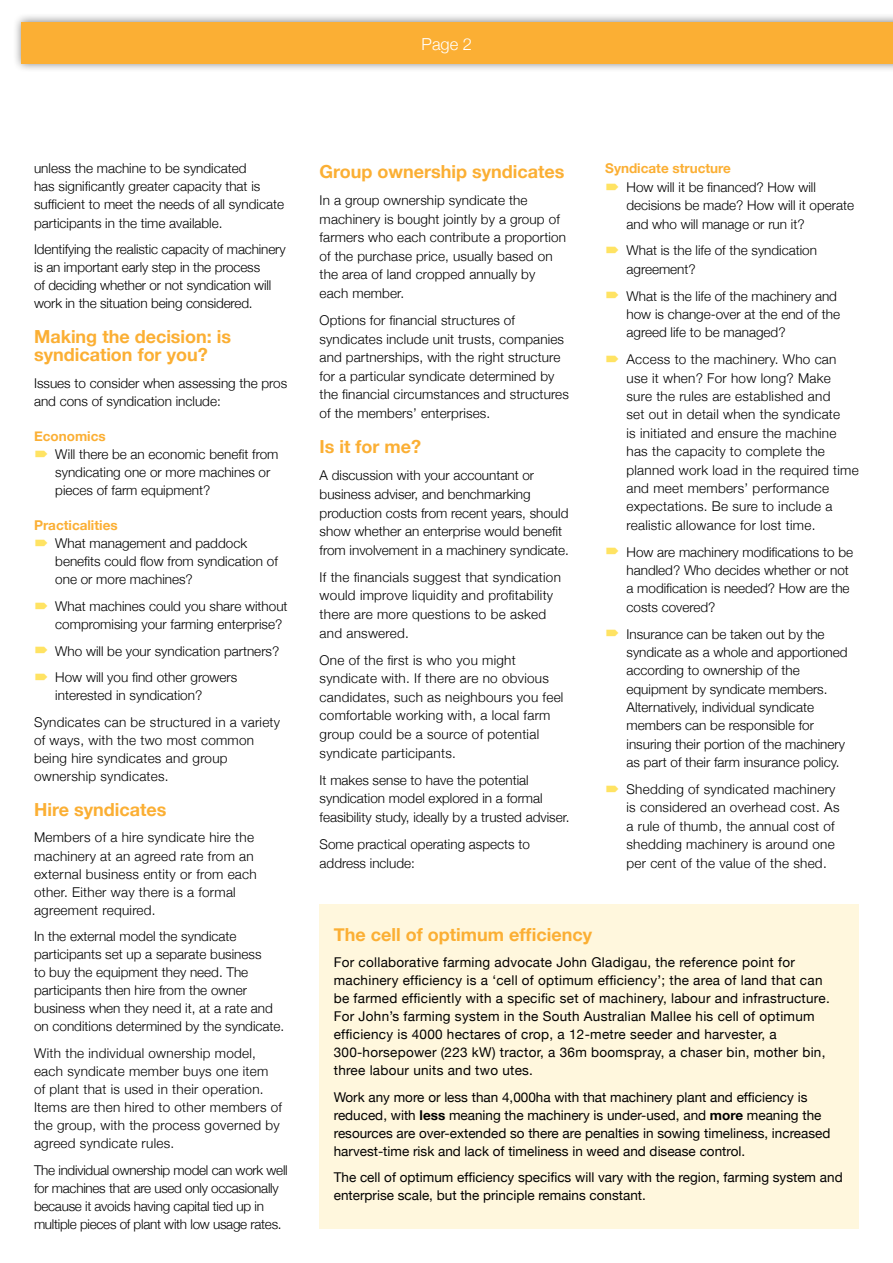
<style>
.page{position:relative;width:893px;height:1263px;background:#fff}
.page>*{position:absolute;margin:0;border:0;box-sizing:border-box;transform-origin:0 0}
.t1{font:700 18px/18px "Helvetica Neue";color:#fbaf34}
.t2{font:300 16.5px "Helvetica Neue";color:#fff}
.t3{font:300 13.5px/18px "Helvetica Neue";color:#000}
.t4{font:300 13.5px/18.3px "Helvetica Neue";letter-spacing:.02em;color:#000}
.t5{font:13.5px/18px "Helvetica Neue";letter-spacing:.02em;color:#000}
.t6{font:13.5px/18px "Helvetica Neue";color:#000}
.t7{font:300 13.5px/18px "Helvetica Neue";letter-spacing:-.02em;color:#000}
.t8{font:700 13.5px "Helvetica Neue";color:#fbaf34}
.s1{font-weight:700}
</style>
<div class="page">
<div style="left:12px;top:13px;width:881px;height:60px;background:#000;opacity:.5"></div>
<div style="left:21px;top:22px;width:872px;height:42px;background:#fbaf34"></div>
<div style="left:320px;top:905px;width:539px;height:324px;background:#fff7dd"></div>
<p class="t2" style="left:422px;top:34px;width:52px">Page 2</p>
<p class="t3" style="left:34px;top:159px;width:252px">unless the machine to be syndicated<br>has significantly greater capacity that is sufficient to meet the needs of all syndicate participants in the time available.</p>
<p class="t3" style="left:34px;top:240px;width:253px">Identifying the realistic capacity of machinery is an important early step in the process<br>of deciding whether or not syndication will work in the situation being considered.</p>
<h1 class="t1" style="left:34px;top:327px;width:199px">Making the decision: is syndication for you?</h1>
<p class="t3" style="left:34px;top:374px;width:255px">Issues to consider when assessing the pros and cons of syndication include:</p>
<p class="t8" style="left:34px;top:428px;width:73px">Economics</p>
<p class="t3" style="left:55px;top:445px;width:225px">Will there be an economic benefit from syndicating one or more machines or pieces of farm equipment?</p>
<p class="t8" style="left:34px;top:517px;width:85px">Practicalities</p>
<p class="t3" style="left:55px;top:534px;width:224px">What management and paddock benefits could flow from syndication of one or more machines?</p>
<p class="t3" style="left:55px;top:597px;width:234px">What machines could you share without compromising your farming enterprise?</p>
<p class="t3" style="left:55px;top:637px;width:226px;line-height:26.5px">Who will be your syndication partners?<br>How will you find other growers</p>
<p class="t4" style="left:34px;top:682px;width:248px;line-height:26.5px;text-indent:21px">interested in syndication?<br>Syndicates can be structured in a variety</p>
<p class="t4" style="left:34px;top:731px;width:222px">of ways, with the two most common being hire syndicates and group ownership syndicates.</p>
<h1 class="t1" style="left:34px;top:800px;width:134px">Hire syndicates</h1>
<p class="t4" style="left:34px;top:828px;width:224px">Members of a hire syndicate hire the machinery at an agreed rate from an external business entity or from each other. Either way there is a formal agreement required.</p>
<p class="t3" style="left:34px;top:927px;width:252px">In the external model the syndicate participants set up a separate business<br>to buy the equipment they need. The participants then hire from the owner business when they need it, at a rate and on conditions determined by the syndicate.</p>
<p class="t4" style="left:34px;top:1044px;width:250px">With the individual ownership model, each syndicate member buys one item of plant that is used in their operation.<br>Items are then hired to other members of the group, with the process governed by agreed syndicate rules.</p>
<p class="t7" style="left:34px;top:1161px;width:255px">The individual ownership model can work well for machines that are used only occasionally because it avoids having capital tied up in multiple pieces of plant with low usage rates.</p>
<h1 class="t1" style="left:320px;top:162px;width:246px">Group ownership syndicates</h1>
<p class="t3" style="left:320px;top:191px;width:248px;line-height:18.6px">In a group ownership syndicate the machinery is bought jointly by a group of farmers who each contribute a proportion of the purchase price, usually based on the area of land cropped annually by each member.</p>
<p class="t3" style="left:320px;top:311px;width:251px;line-height:18.6px">Options for financial structures of syndicates include unit trusts, companies and partnerships, with the right structure for a particular syndicate determined by the financial circumstances and structures of the members’ enterprises.</p>
<h1 class="t1" style="left:320px;top:438px;width:103px">Is it for me?</h1>
<p class="t3" style="left:320px;top:466px;width:251px;line-height:18.6px">A discussion with your accountant or business adviser, and benchmarking production costs from recent years, should show whether an enterprise would benefit from involvement in a machinery syndicate.</p>
<p class="t4" style="left:320px;top:567px;width:243px">If the financials suggest that syndication would improve liquidity and profitability there are more questions to be asked and answered.</p>
<p class="t4" style="left:320px;top:650px;width:245px">One of the first is who you might syndicate with. If there are no obvious candidates, such as neighbours you feel comfortable working with, a local farm group could be a source of potential syndicate participants.</p>
<p class="t3" style="left:320px;top:770px;width:251px;line-height:18.6px">It makes sense to have the potential syndication model explored in a formal feasibility study, ideally by a trusted adviser.</p>
<p class="t3" style="left:320px;top:834px;width:212px;line-height:18.6px">Some practical operating aspects to address include:</p>
<p class="t8" style="left:605px;top:160px;width:127px">Syndicate structure</p>
<p class="t3" style="left:626px;top:178px;width:229px">How will it be financed? How will decisions be made? How will it operate and who will manage or run it?</p>
<p class="t3" style="left:626px;top:241px;width:192px">What is the life of the syndication agreement?</p>
<p class="t3" style="left:626px;top:286px;width:215px">What is the life of the machinery and how is change-over at the end of the agreed life to be managed?</p>
<p class="t4" style="left:626px;top:350px;width:234px">Access to the machinery. Who can use it when? For how long? Make sure the rules are established and<br>set out in detail when the syndicate<br>is initiated and ensure the machine has the capacity to complete the planned work load in the required time and meet members’ performance expectations. Be sure to include a realistic allowance for lost time.</p>
<p class="t3" style="left:626px;top:542px;width:228px">How are machinery modifications to be handled? Who decides whether or not a modification is needed? How are the costs covered?</p>
<p class="t3" style="left:626px;top:624px;width:223px">Insurance can be taken out by the syndicate as a whole and apportioned according to ownership of the equipment by syndicate members.<br>Alternatively, individual syndicate members can be responsible for insuring their portion of the machinery as part of their farm insurance policy.</p>
<p class="t4" style="left:626px;top:780px;width:214px">Shedding of syndicated machinery is considered an overhead cost. As a rule of thumb, the annual cost of shedding machinery is around one per cent of the value of the shed.</p>
<h1 class="t1" style="left:334px;top:925px;width:260px">The cell of optimum efficiency</h1>
<p class="t5" style="left:334px;top:953px;width:497px">For collaborative farming advocate John Gladigau, the reference point for machinery efficiency is a ‘cell of optimum efficiency’; the area of land that can be farmed efficiently with a specific set of machinery, labour and infrastructure.<br>For John’s farming system in the South Australian Mallee his cell of optimum efficiency is 4000 hectares of crop, a 12-metre seeder and harvester, a 300-horsepower (223 kW) tractor, a 36m boomspray, a chaser bin, mother bin, three labour units and two utes.</p>
<p class="t6" style="left:334px;top:1087px;width:498px">Work any more or less than 4,000ha with that machinery plant and efficiency is reduced, with <span class="s1">less</span> meaning the machinery is under-used, and <span class="s1">more</span> meaning the resources are over-extended so there are penalties in sowing timeliness, increased harvest-time risk and lack of timeliness in weed and disease control.</p>
<p class="t6" style="left:334px;top:1168px;width:510px">The cell of optimum efficiency specifics will vary with the region, farming system and enterprise scale, but the principle remains constant.</p>
</div>
